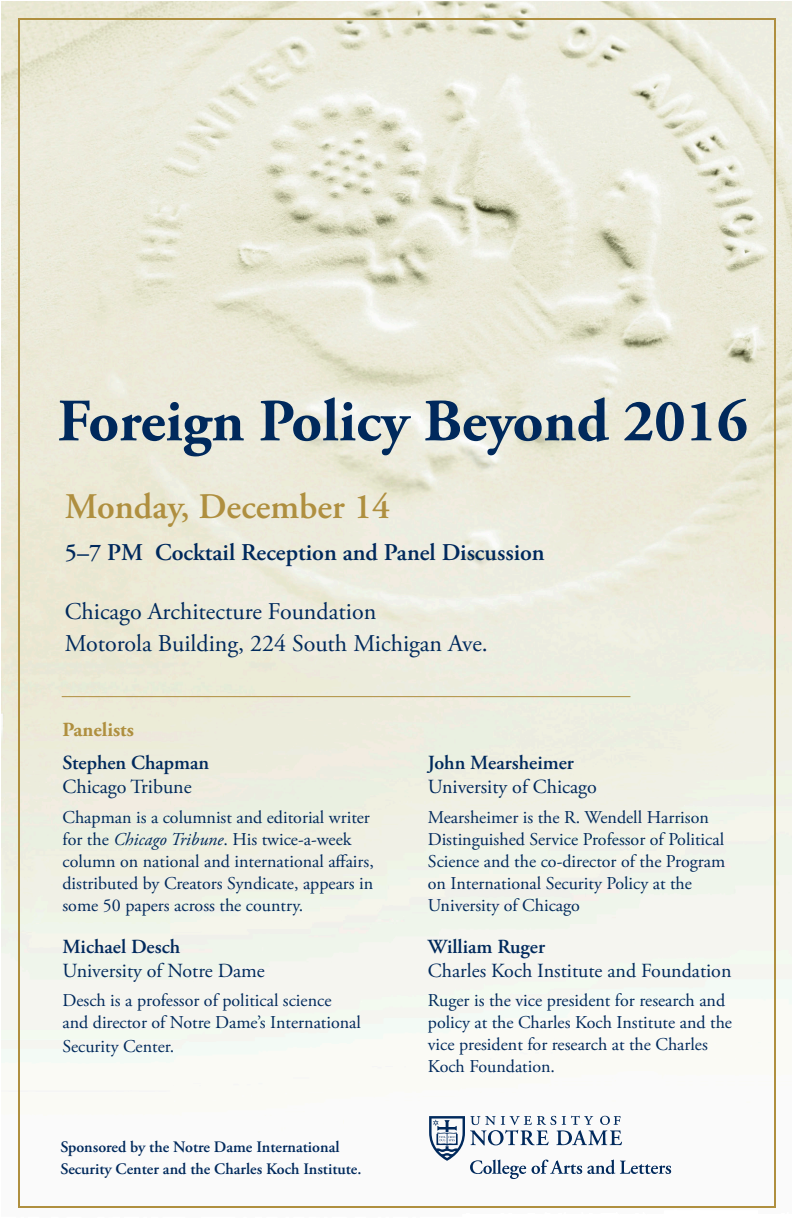
<style>
.page{position:relative;width:792px;height:1224px;background:#fff}
.page>*{position:absolute;margin:0;border:0;box-sizing:border-box;transform-origin:0 0}
.t1{font:700 60px "Adobe Garamond Pro";color:#00295c}
.t2{font:600 36px "Adobe Garamond Pro";color:#af8f3f}
.t3{font:24px/32px "Adobe Garamond Pro";color:#00295c}
.t4{font:600 24px "Adobe Garamond Pro";color:#00295c}
.panel_org{font:20px "Adobe Garamond Pro";color:#00295c}
.panel_names{font:600 20px "Adobe Garamond Pro";color:#00295c}
.t5{font:700 20px "Adobe Garamond Pro";color:#af8f3f}
.bio{font:18px/22px "Adobe Garamond Pro";color:#00295c}
.t6{font:600 16px/22px "Adobe Garamond Pro";color:#00295c}
.s1{font-style:italic}
</style>
<div class="page">
<img style="left:1px;top:1px;width:791px;height:1179px">
<svg style="left:429px;top:1116px;width:242px;height:63px"></svg>
<hr style="left:62px;top:696px;width:568px;height:1px;background:#af8f3f">
<p class="t1" style="left:58px;top:386px;width:692px">Foreign Policy Beyond 2016</p>
<p class="t2" style="left:65px;top:486px;width:327px">Monday, December 14</p>
<p class="t4" style="left:65px;top:539px;width:481px">5–7 PM Cocktail Reception and Panel Discussion</p>
<p class="t3" style="left:65px;top:597px;width:425px">Chicago Architecture Foundation<br>Motorola Building, 224 South Michigan Ave.</p>
<p class="t5" style="left:62px;top:718px;width:73px">Panelists</p>
<p class="panel_names" style="left:62px;top:752px;width:148px">Stephen Chapman</p>
<p class="panel_org" style="left:62px;top:775px;width:131px">Chicago Tribune</p>
<p class="bio" style="left:62px;top:807px;width:313px">Chapman is a columnist and editorial writer for the <span class="s1">Chicago Tribune</span>. His twice-a-week column on national and international affairs, distributed by Creators Syndicate, appears in some 50 papers across the country.</p>
<p class="panel_names" style="left:62px;top:935px;width:119px">Michael Desch</p>
<p class="panel_org" style="left:62px;top:958px;width:204px">University of Notre Dame</p>
<p class="bio" style="left:62px;top:990px;width:300px">Desch is a professor of political science and director of Notre Dame’s International</p>
<p class="bio" style="left:62px;top:1036px;width:113px">Security Center.</p>
<p class="t6" style="left:60px;top:1136px;width:303px">Sponsored by the Notre Dame International<br>Security Center and the Charles Koch Institute.</p>
<p class="panel_names" style="left:428px;top:752px;width:147px">John Mearsheimer</p>
<p class="panel_org" style="left:428px;top:775px;width:171px">University of Chicago</p>
<p class="bio" style="left:428px;top:807px;width:299px">Mearsheimer is the R. Wendell Harrison Distinguished Service Professor of Political Science and the co-director of the Program on International Security Policy at the University of Chicago</p>
<p class="panel_names" style="left:428px;top:935px;width:119px">William Ruger</p>
<p class="panel_org" style="left:428px;top:958px;width:305px">Charles Koch Institute and Foundation</p>
<p class="bio" style="left:428px;top:990px;width:306px">Ruger is the vice president for research and policy at the Charles Koch Institute and the vice president for research at the Charles Koch Foundation.</p>
</div>
